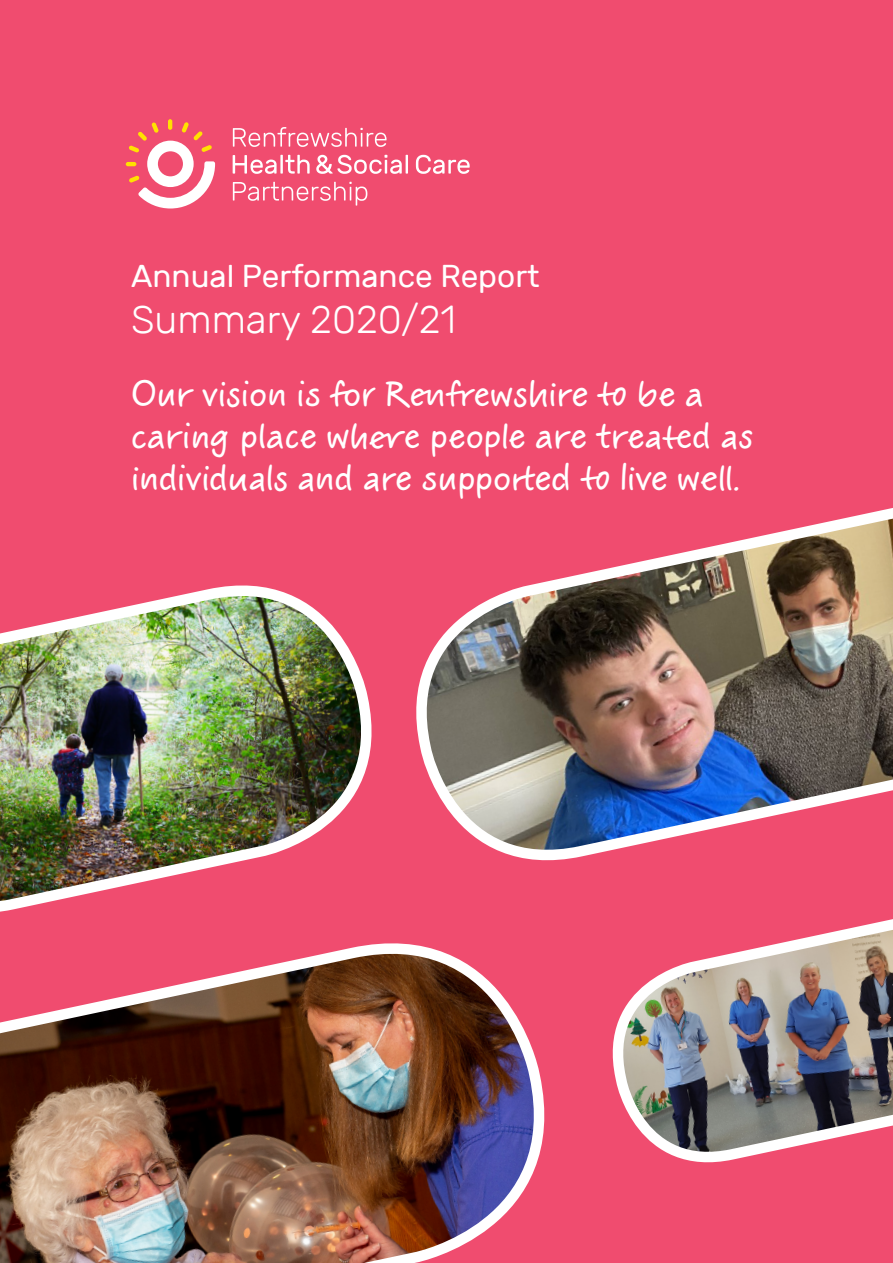
<style>
.page{position:relative;width:893px;height:1263px;background:#f04c6f}
.page>*{position:absolute;margin:0;border:0;box-sizing:border-box;transform-origin:0 0}
.t1{font:300 39px "Rubik";color:#fff}
.t2{font:700 38.7px/41.7px "ALS Scripticus";letter-spacing:-.01em;color:#fff}
.t3{font:31.5px "Rubik";color:#fff}
</style>
<div class="page">
<hr style="left:126px;top:162px;width:10px;height:4px;background:#ffe101;border-radius:2px">
<svg style="left:233px;top:127px;width:154px;height:20px"></svg>
<svg style="left:233px;top:155px;width:77px;height:19px"></svg>
<svg style="left:316px;top:155px;width:92px;height:19px"></svg>
<svg style="left:416px;top:155px;width:54px;height:19px"></svg>
<svg style="left:233px;top:182px;width:134px;height:24px"></svg>
<svg style="left:129px;top:122px;width:86px;height:86px"></svg>
<img style="left:0;top:585px;width:372px;height:327px">
<img style="left:612px;top:919px;width:281px;height:244px">
<img style="left:416px;top:508px;width:477px;height:353px">
<img style="left:0;top:943px;width:545px;height:320px">
<p class="t3" style="left:131px;top:258px;width:410px">Annual Performance Report</p>
<p class="t1" style="left:131px;top:298px;width:327px">Summary 2020/21</p>
<p class="t2" style="left:131px;top:371px;width:624px">Our vision is for Renfrewshire to be a caring place where people are treated as individuals and are supported to live well.</p>
</div>
